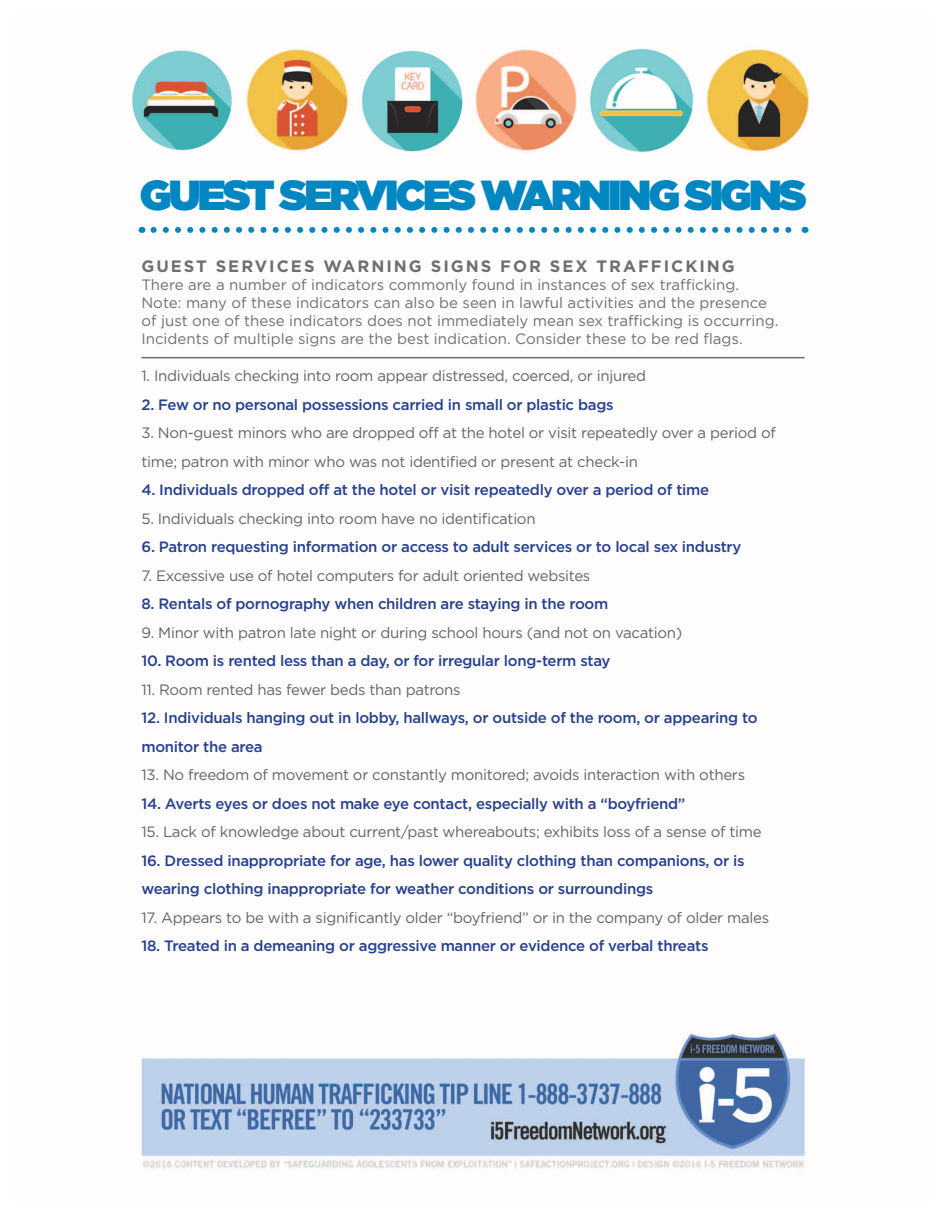
<style>
.page{position:relative;width:945px;height:1215px;background:#fff}
.page>*{position:absolute;margin:0;border:0;box-sizing:border-box;transform-origin:0 0}
.t1{font:900 42px "Gotham";letter-spacing:-.07em;color:#0087c1}
.t2{font:700 16.5px "Gotham";letter-spacing:.12em;color:#6d6f71}
.t3{font:500 15px/28.5px "Gotham";letter-spacing:-.02em;color:#25408f}
.t4{font:15px/28.5px "Gotham";letter-spacing:-.02em;color:#636466}
.t5{font:15px/18px "Gotham";color:#6d6f71}
</style>
<div class="page">
<img style="left:131px;top:47px;width:681px;height:1123px">
<hr style="left:141px;top:357px;width:664px;height:1px;background:#6d6f71">
<svg style="left:154px;top:227px;width:645px;height:6px"></svg>
<h1 class="t1" style="left:140px;top:171px;width:668px">GUEST SERVICES WARNING SIGNS</h1>
<p class="t2" style="left:141px;top:256px;width:595px">GUEST SERVICES WARNING SIGNS FOR SEX TRAFFICKING</p>
<p class="t5" style="left:141px;top:275px;width:638px">There are a number of indicators commonly found in instances of sex trafficking.<br>Note: many of these indicators can also be seen in lawful activities and the presence of just one of these indicators does not immediately mean sex trafficking is occurring.<br>Incidents of multiple signs are the best indication. Consider these to be red flags.</p>
<p class="t4" style="left:141px;top:361px;width:506px">1. Individuals checking into room appear distressed, coerced, or injured</p>
<p class="t3" style="left:141px;top:390px;width:474px">2. Few or no personal possessions carried in small or plastic bags</p>
<p class="t4" style="left:141px;top:418px;width:636px">3. Non-guest minors who are dropped off at the hotel or visit repeatedly over a period of time; patron with minor who was not identified or present at check-in</p>
<p class="t3" style="left:141px;top:475px;width:569px">4. Individuals dropped off at the hotel or visit repeatedly over a period of time</p>
<p class="t4" style="left:141px;top:504px;width:396px">5. Individuals checking into room have no identification</p>
<p class="t3" style="left:141px;top:532px;width:601px">6. Patron requesting information or access to adult services or to local sex industry</p>
<p class="t4" style="left:141px;top:561px;width:450px">7. Excessive use of hotel computers for adult oriented websites</p>
<p class="t3" style="left:141px;top:589px;width:468px">8. Rentals of pornography when children are staying in the room</p>
<p class="t4" style="left:141px;top:618px;width:542px">9. Minor with patron late night or during school hours (and not on vacation)</p>
<p class="t3" style="left:141px;top:646px;width:471px">10. Room is rented less than a day, or for irregular long-term stay</p>
<p class="t4" style="left:141px;top:675px;width:321px">11. Room rented has fewer beds than patrons</p>
<p class="t3" style="left:141px;top:703px;width:618px">12. Individuals hanging out in lobby, hallways, or outside of the room, or appearing to monitor the area</p>
<p class="t4" style="left:141px;top:760px;width:605px">13. No freedom of movement or constantly monitored; avoids interaction with others</p>
<p class="t3" style="left:141px;top:789px;width:545px">14. Averts eyes or does not make eye contact, especially with a “boyfriend”</p>
<p class="t4" style="left:141px;top:817px;width:622px">15. Lack of knowledge about current/past whereabouts; exhibits loss of a sense of time</p>
<p class="t3" style="left:141px;top:846px;width:605px">16. Dressed inappropriate for age, has lower quality clothing than companions, or is wearing clothing inappropriate for weather conditions or surroundings</p>
<p class="t4" style="left:141px;top:903px;width:629px">17. Appears to be with a significantly older “boyfriend” or in the company of older males</p>
<p class="t3" style="left:141px;top:931px;width:569px">18. Treated in a demeaning or aggressive manner or evidence of verbal threats</p>
</div>
